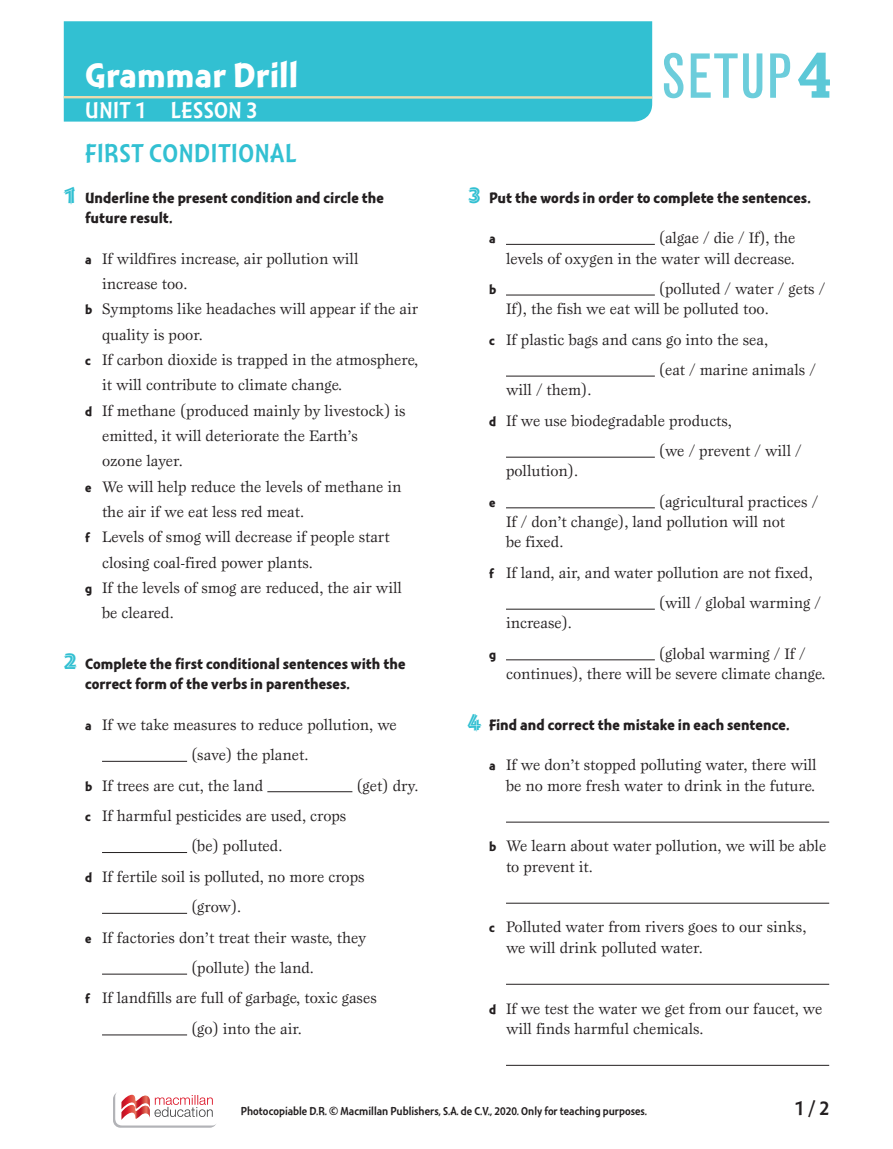
<style>
.page{position:relative;width:893px;height:1149px;background:#fff}
.page>*{position:absolute;margin:0;border:0;box-sizing:border-box;transform-origin:0 0}
.t1{font:condensed 60.15px "Grotesque MT Std";color:#5cc8d7;scale:.95 1}
.t2{font:36px "Montara Bold Gothic";color:#fff}
.t3{font:27px "Montara Gothic";letter-spacing:.02em;color:#32c0d2}
.t4{font:24px "Montara Gothic";letter-spacing:.02em;color:#fff}
.t5{font:21px "Montara Gothic";color:#231f20}
.t6{font:15.75px/20.2px "Esprit Std";color:#231f20}
.t7{font:15.75px/20.2px "Montara Bold Gothic";color:#231f20}
.t8{font:13.5px "Montara Bold Gothic";color:#231f20}
.t9{font:12px "Montara Gothic";color:#231f20}
.s1{font-family:"Rockwell";font-weight:700;font-stretch:normal;font-size:65.1px}
.s2{font-family:"Montara Bold Initials";font-size:24px;color:#32c0d2}
.s3{font-family:"Montara Bold Gothic";font-size:13.5px}
</style>
<div class="page">
<svg style="left:113px;top:1091px;width:104px;height:36px"></svg>
<div style="left:115px;top:1089px;width:104px;height:36px;background:#fff;border-radius:7px"></div>
<svg style="left:121px;top:1094px;width:92px;height:26px"></svg>
<div style="left:64px;top:21px;width:588px;height:100px;background:#32c0d2"></div>
<hr style="left:64px;top:96px;width:588px;height:3px;background:#ebdbad">
<hr style="left:102px;top:760px;width:85px;height:1px;background:#231f20">
<hr style="left:267px;top:791px;width:85px;height:1px;background:#231f20">
<hr style="left:102px;top:851px;width:85px;height:1px;background:#231f20">
<hr style="left:102px;top:912px;width:85px;height:1px;background:#231f20">
<hr style="left:102px;top:973px;width:85px;height:1px;background:#231f20">
<hr style="left:102px;top:1034px;width:85px;height:1px;background:#231f20">
<hr style="left:506px;top:244px;width:149px;height:1px;background:#231f20">
<hr style="left:506px;top:294px;width:149px;height:1px;background:#231f20">
<hr style="left:506px;top:375px;width:149px;height:1px;background:#231f20">
<hr style="left:506px;top:456px;width:149px;height:1px;background:#231f20">
<hr style="left:506px;top:507px;width:149px;height:1px;background:#231f20">
<hr style="left:506px;top:608px;width:149px;height:1px;background:#231f20">
<hr style="left:506px;top:659px;width:149px;height:1px;background:#231f20">
<hr style="left:506px;top:821px;width:323px;height:1px;background:#231f20">
<hr style="left:506px;top:902px;width:323px;height:1px;background:#231f20">
<hr style="left:506px;top:983px;width:323px;height:1px;background:#231f20">
<hr style="left:506px;top:1064px;width:323px;height:1px;background:#231f20">
<h2 class="t2" style="left:85px;top:55px;width:215px">Grammar Drill</h2>
<h1 class="t1" style="left:662px;top:41px;width:181px">SETUP<span class="s1">4</span></h1>
<h3 class="t4" style="left:85px;top:97px;width:174px">UNIT 1 LESSON 3</h3>
<h3 class="t3" style="left:85px;top:139px;width:213px">FIRST CONDITIONAL</h3>
<p class="t7" style="left:85px;top:187px;width:300px;text-indent:-21px"><span class="s2">1</span> Underline the present condition and circle the future result.</p>
<p class="t7" style="left:468px;top:187px;width:345px"><span class="s2">3</span> Put the words in order to complete the sentences.</p>
<p class="t6" style="left:85px;top:248px;width:275px"><span class="s3">a</span> If wildfires increase, air pollution will</p>
<p class="t6" style="left:102px;top:273px;width:87px">increase too.</p>
<p class="t6" style="left:85px;top:298px;width:335px"><span class="s3">b</span> Symptoms like headaches will appear if the air</p>
<p class="t6" style="left:102px;top:324px;width:102px">quality is poor.</p>
<p class="t6" style="left:85px;top:349px;width:335px"><span class="s3">c</span> If carbon dioxide is trapped in the atmosphere,</p>
<p class="t6" style="left:102px;top:374px;width:242px">it will contribute to climate change.</p>
<p class="t6" style="left:85px;top:400px;width:322px"><span class="s3">d</span> If methane (produced mainly by livestock) is</p>
<p class="t6" style="left:102px;top:425px;width:257px">emitted, it will deteriorate the Earth’s</p>
<p class="t6" style="left:102px;top:450px;width:82px">ozone layer.</p>
<p class="t6" style="left:85px;top:476px;width:318px"><span class="s3">e</span> We will help reduce the levels of methane in</p>
<p class="t6" style="left:102px;top:501px;width:204px">the air if we eat less red meat.</p>
<p class="t6" style="left:85px;top:526px;width:306px"><span class="s3">f</span> Levels of smog will decrease if people start</p>
<p class="t6" style="left:102px;top:552px;width:212px">closing coal-fired power plants.</p>
<p class="t6" style="left:85px;top:577px;width:318px"><span class="s3">g</span> If the levels of smog are reduced, the air will</p>
<p class="t6" style="left:102px;top:602px;width:73px">be cleared.</p>
<p class="t7" style="left:85px;top:653px;width:322px;text-indent:-21px"><span class="s2">2</span> Complete the first conditional sentences with the correct form of the verbs in parentheses.</p>
<p class="t6" style="left:85px;top:714px;width:313px"><span class="s3">a</span> If we take measures to reduce pollution, we</p>
<p class="t6" style="left:191px;top:744px;width:119px">(save) the planet.</p>
<p class="t6" style="left:85px;top:774px;width:180px"><span class="s3">b</span> If trees are cut, the land</p>
<p class="t6" style="left:356px;top:774px;width:64px">(get) dry.</p>
<p class="t6" style="left:85px;top:805px;width:263px"><span class="s3">c</span> If harmful pesticides are used, crops</p>
<p class="t6" style="left:191px;top:835px;width:93px">(be) polluted.</p>
<p class="t6" style="left:85px;top:865px;width:281px"><span class="s3">d</span> If fertile soil is polluted, no more crops</p>
<p class="t6" style="left:191px;top:896px;width:52px">(grow).</p>
<p class="t6" style="left:85px;top:926px;width:283px"><span class="s3">e</span> If factories don’t treat their waste, they</p>
<p class="t6" style="left:191px;top:957px;width:124px">(pollute) the land.</p>
<p class="t6" style="left:85px;top:987px;width:293px"><span class="s3">f</span> If landfills are full of garbage, toxic gases</p>
<p class="t6" style="left:191px;top:1017px;width:112px">(go) into the air.</p>
<p class="t8" style="left:489px;top:231px;width:8px">a</p>
<p class="t6" style="left:506px;top:227px;width:291px;text-align:right">(algae / die / If), the<br>levels of oxygen in the water will decrease.</p>
<p class="t8" style="left:489px;top:282px;width:9px">b</p>
<p class="t6" style="left:506px;top:278px;width:321px;text-indent:153px">(polluted / water / gets /<br>If), the fish we eat will be polluted too.</p>
<p class="t6" style="left:659px;top:324px;width:158px;line-height:30.3px;text-indent:-170px"><span class="s3">c</span> If plastic bags and cans go into the sea,<br>(eat / marine animals /</p>
<p class="t6" style="left:506px;top:379px;width:87px">will / them).</p>
<p class="t6" style="left:489px;top:410px;width:245px"><span class="s3">d</span> If we use biodegradable products,</p>
<p class="t6" style="left:659px;top:440px;width:144px">(we / prevent / will /</p>
<p class="t6" style="left:506px;top:460px;width:74px">pollution).</p>
<p class="t8" style="left:489px;top:494px;width:8px">e</p>
<p class="t6" style="left:506px;top:491px;width:314px;text-indent:153px">(agricultural practices /<br>If / don’t change), land pollution will not<br>be fixed.</p>
<p class="t6" style="left:659px;top:557px;width:163px;line-height:30.3px;text-indent:-170px"><span class="s3">f</span> If land, air, and water pollution are not fixed, (will / global warming /</p>
<p class="t6" style="left:506px;top:612px;width:67px">increase).</p>
<p class="t8" style="left:489px;top:646px;width:9px">g</p>
<p class="t6" style="left:506px;top:643px;width:321px;text-indent:153px">(global warming / If / continues), there will be severe climate change.</p>
<p class="t7" style="left:468px;top:714px;width:323px"><span class="s2">4</span> Find and correct the mistake in each sentence.</p>
<p class="t6" style="left:489px;top:754px;width:329px;text-align:right"><span class="s3">a</span> If we don’t stopped polluting water, there will be no more fresh water to drink in the future.</p>
<p class="t6" style="left:506px;top:835px;width:322px;text-indent:-17px"><span class="s3">b</span> We learn about water pollution, we will be able to prevent it.</p>
<p class="t6" style="left:506px;top:916px;width:302px;text-indent:-17px"><span class="s3">c</span> Polluted water from rivers goes to our sinks, we will drink polluted water.</p>
<p class="t6" style="left:506px;top:997px;width:318px;text-indent:-17px"><span class="s3">d</span> If we test the water we get from our faucet, we will finds harmful chemicals.</p>
<p class="t9" style="left:241px;top:1103px;width:408px">Photocopiable D.R. © Macmillan Publishers, S.A. de C.V., 2020. Only for teaching purposes.</p>
<h3 class="t5" style="left:795px;top:1096px;width:36px">1 / 2</h3>
</div>
